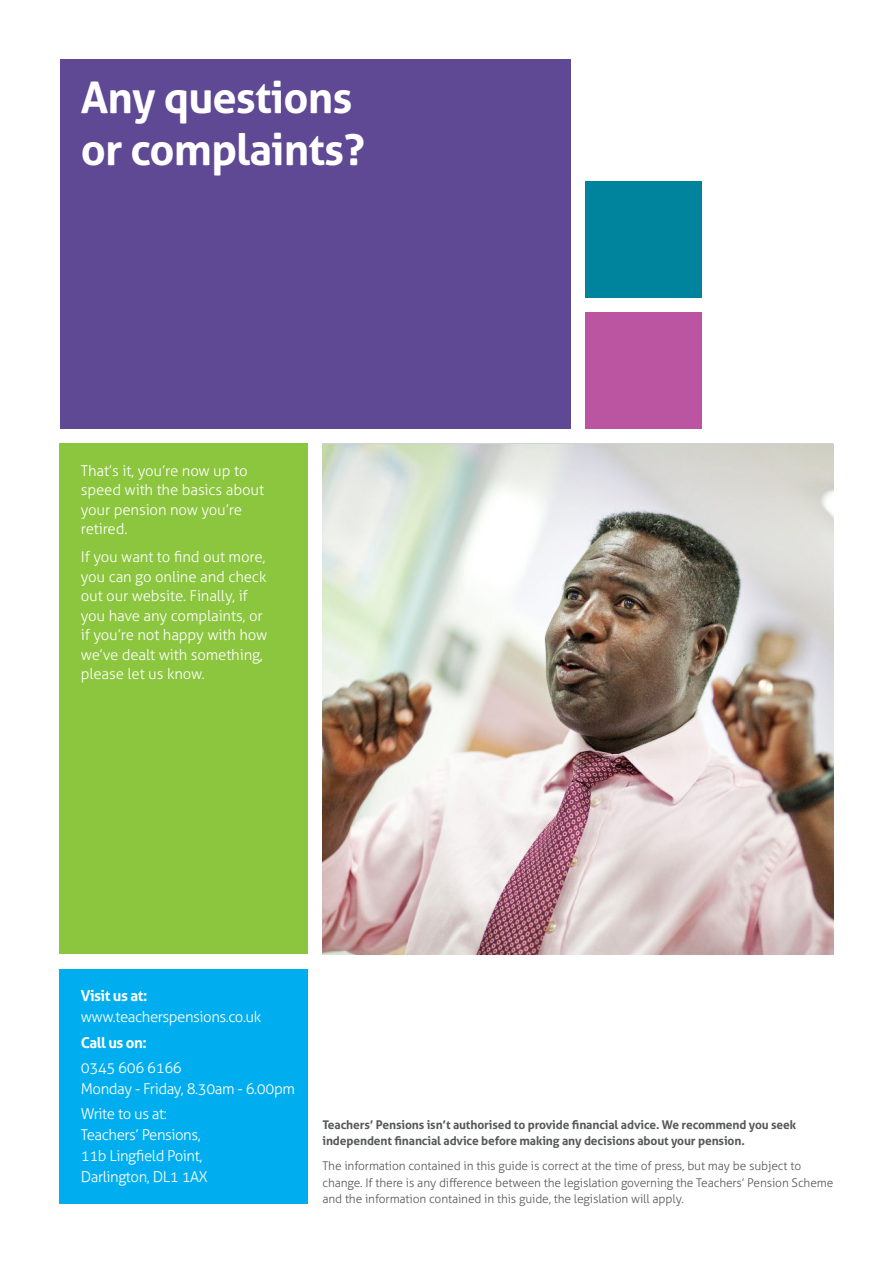
<style>
.page{position:relative;width:893px;height:1263px;background:#fff}
.page>*{position:absolute;margin:0;border:0;box-sizing:border-box;transform-origin:0 0}
.Main_Heading{font:700 43.5px/52.2px "Aller";letter-spacing:-.02em;color:#fff}
.t1{font:300 15px/19.5px "Aller";letter-spacing:-.01em;color:#fff}
.t2{font:300 15px/21px "Aller";letter-spacing:-.03em;color:#fff}
.t3{font:700 15px "Aller";letter-spacing:-.03em;color:#fff}
.t4{font:300 12px/16.5px "Aller";letter-spacing:-.01em;color:#57585a}
.t5{font:700 12px/16.5px "Aller";letter-spacing:-.01em;color:#57585a}
.s1{font-weight:700}
</style>
<div class="page">
<div style="left:585px;top:181px;width:117px;height:117px;background:#00839c"></div>
<div style="left:585px;top:312px;width:117px;height:117px;background:#bc55a1"></div>
<div style="left:60px;top:60px;width:510px;height:369px;background:#5f4995"></div>
<div style="left:60px;top:444px;width:248px;height:510px;background:#8bc63e"></div>
<img style="left:322px;top:444px;width:511px;height:510px">
<div style="left:60px;top:969px;width:248px;height:234px;background:#00aeef"></div>
<p class="Main_Heading" style="left:81px;top:71px;width:285px">Any questions or complaints?</p>
<p class="t1" style="left:81px;top:461px;width:185px">That’s it, you’re now up to speed with the basics about your pension now you’re retired.</p>
<p class="t1" style="left:81px;top:547px;width:188px">If you want to find out more, you can go online and check out our website. Finally, if you have any complaints, or if you’re not happy with how we’ve dealt with something, please let us know.</p>
<p class="t2" style="left:81px;top:985px;width:182px"><span class="s1">Visit us at: </span>www.teacherspensions.co.uk</p>
<p class="t3" style="left:81px;top:1033px;width:68px">Call us on:</p>
<p class="t2" style="left:81px;top:1057px;width:216px">0345 606 6166<br>Monday - Friday, 8.30am - 6.00pm</p>
<p class="t2" style="left:81px;top:1103px;width:128px">Write to us at:<br>Teachers’ Pensions,<br>11b Lingfield Point,<br>Darlington, DL1 1AX</p>
<p class="t5" style="left:322px;top:1116px;width:475px">Teachers’ Pensions isn’t authorised to provide financial advice. We recommend you seek independent financial advice before making any decisions about your pension.</p>
<p class="t4" style="left:322px;top:1158px;width:512px">The information contained in this guide is correct at the time of press, but may be subject to change. If there is any difference between the legislation governing the Teachers’ Pension Scheme and the information contained in this guide, the legislation will apply.</p>
</div>
